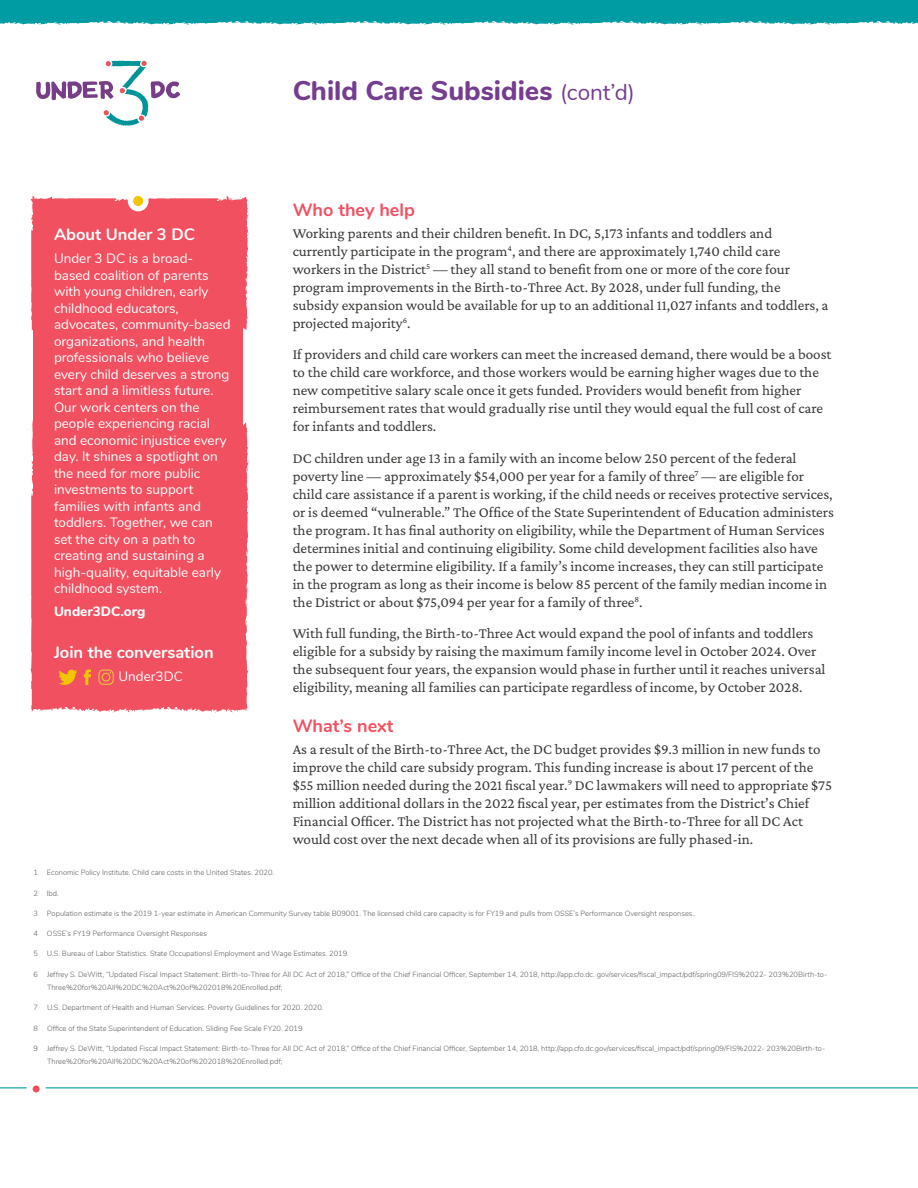
<style>
.page{position:relative;width:918px;height:1188px;background:#fff}
.page>*{position:absolute;margin:0;border:0;box-sizing:border-box;transform-origin:0 0}
.t1{font:800 27px "Nunito";color:#753d90}
.t2{font:700 18px "Nunito";color:#f15060}
.t3{font:700 16.5px "Nunito";color:#fff}
.t4{font:200 15px/18px "Crimson Pro";color:#373a36}
.t5{font:13.5px/16.5px "Nunito";color:#fff}
.t6{font:800 13.5px "Nunito";color:#fff}
.t7{font:300 7.5px/13.5px "Nunito";color:#5f615e}
.s1{font-weight:400;font-size:22.5px}
</style>
<div class="page">
<hr style="left:0;top:1087px;width:918px;height:1px;background:#009ca3">
<div style="left:33px;top:202px;width:210px;height:500px;background:#f15060"></div>
<svg style="left:36px;top:61px;width:144px;height:65px"></svg>
<svg style="left:0;top:0;width:918px;height:25px;background:#14a3aa"></svg>
<svg style="left:28px;top:195px;width:221px;height:136px"></svg>
<div style="left:130px;top:193px;width:16px;height:16px;background:#f1c500;border-radius:50%"></div>
<div style="left:128px;top:191px;width:21px;height:20px;border:5px solid #fff;border-radius:50%"></div>
<div style="left:30px;top:1082px;width:13px;height:14px;background:#f15060;border-radius:50%"></div>
<div style="left:27px;top:1079px;width:19px;height:20px;border:6px solid #fff;border-radius:50%"></div>
<svg style="left:28px;top:420px;width:221px;height:293px"></svg>
<p class="t3" style="left:54px;top:222px;width:142px">About Under 3 DC</p>
<p class="t5" style="left:54px;top:249px;width:178px">Under 3 DC is a broad&shy;based coalition of parents with young children, early childhood educators, advocates, community-based organizations, and health professionals who believe every child deserves a strong start and a limitless future.<br>Our work centers on the people experiencing racial and economic injustice every day. It shines a spotlight on the need for more public investments to support families with infants and toddlers. Together, we can set the city on a path to creating and sustaining a high-quality, equitable early childhood system.</p>
<p class="t6" style="left:54px;top:602px;width:93px">Under3DC.org</p>
<p class="t3" style="left:54px;top:640px;width:161px">Join the conversation</p>
<p class="t5" style="left:118px;top:667px;width:66px">Under3DC</p>
<h1 class="t1" style="left:293px;top:71px;width:344px">Child Care Subsidies <span class="s1">(cont’d)</span></h1>
<p class="t2" style="left:293px;top:197px;width:124px">Who they help</p>
<p class="t4" style="left:293px;top:224px;width:537px">Working parents and their children benefit. In DC, 5,173 infants and toddlers and currently participate in the program<sup>4</sup>, and there are approximately 1,740 child care workers in the District<sup>5</sup> — they all stand to benefit from one or more of the core four program improvements in the Birth-to-Three Act. By 2028, under full funding, the subsidy expansion would be available for up to an additional 11,027 infants and toddlers, a projected majority<sup>6</sup>.</p>
<p class="t4" style="left:293px;top:345px;width:540px">If providers and child care workers can meet the increased demand, there would be a boost to the child care workforce, and those workers would be earning higher wages due to the new competitive salary scale once it gets funded. Providers would benefit from higher reimbursement rates that would gradually rise until they would equal the full cost of care for infants and toddlers.</p>
<p class="t4" style="left:293px;top:449px;width:543px">DC children under age 13 in a family with an income below 250 percent of the federal poverty line — approximately $54,000 per year for a family of three<sup>7</sup> — are eligible for child care assistance if a parent is working, if the child needs or receives protective services, or is deemed “vulnerable.” The Office of the State Superintendent of Education administers the program. It has final authority on eligibility, while the Department of Human Services determines initial and continuing eligibility. Some child development facilities also have the power to determine eligibility. If a family’s income increases, they can still participate in the program as long as their income is below 85 percent of the family median income in the District or about $75,094 per year for a family of three<sup>8</sup>.</p>
<p class="t4" style="left:293px;top:624px;width:534px">With full funding, the Birth-to-Three Act would expand the pool of infants and toddlers eligible for a subsidy by raising the maximum family income level in October 2024. Over the subsequent four years, the expansion would phase in further until it reaches universal eligibility, meaning all families can participate regardless of income, by October 2028.</p>
<p class="t2" style="left:293px;top:713px;width:102px">What’s next</p>
<p class="t4" style="left:293px;top:740px;width:541px">As a result of the Birth-to-Three Act, the DC budget provides $9.3 million in new funds to improve the child care subsidy program. This funding increase is about 17 percent of the $55 million needed during the 2021 fiscal year.<sup>9</sup> DC lawmakers will need to appropriate $75 million additional dollars in the 2022 fiscal year, per estimates from the District’s Chief Financial Officer. The District has not projected what the Birth-to-Three for all DC Act would cost over the next decade when all of its provisions are fully phased-in.</p>
<p class="t7" style="left:33px;top:866px;width:242px">1 Economic Policy Institute. Child care costs in the United States. 2020.</p>
<p class="t7" style="left:33px;top:886px;width:27px">2 lbd.</p>
<p class="t7" style="left:33px;top:906px;width:664px">3 Population estimate is the 2019 1-year estimate in American Community Survey table B09001. The licensed child care capacity is for FY19 and pulls from OSSE’s Performance Oversight responses..</p>
<p class="t7" style="left:33px;top:926px;width:175px">4 OSSE’s FY19 Performance Oversight Responses</p>
<p class="t7" style="left:33px;top:947px;width:317px">5 U.S. Bureau of Labor Statistics. State Occupationsl Employment and Wage Estimates. 2019.</p>
<p class="t7" style="left:47px;top:967px;width:782px;text-indent:-14px">6 Jeffrey S. DeWitt, “Updated Fiscal Impact Statement: Birth-to-Three for All DC Act of 2018,” Office of the Chief Financial Officer, September 14, 2018, http://app.cfo.dc. gov/services/fiscal_impact/pdf/spring09/FIS%2022- 203%20Birth-to-<br>Three%20for%20All%20DC%20Act%20of%202018%20Enrolled.pdf;</p>
<p class="t7" style="left:34px;top:1001px;width:292px">7 U.S. Department of Health and Human Services. Poverty Guidelines for 2020. 2020.</p>
<p class="t7" style="left:34px;top:1021px;width:271px">8 Office of the State Superintendent of Education. Sliding Fee Scale FY20. 2019</p>
<p class="t7" style="left:47px;top:1041px;width:780px;text-indent:-14px">9 Jeffrey S. DeWitt, “Updated Fiscal Impact Statement: Birth-to-Three for All DC Act of 2018,” Office of the Chief Financial Officer, September 14, 2018, http://app.cfo.dc.gov/services/fiscal_impact/pdf/spring09/FIS%2022- 203%20Birth-to-<br>Three%20for%20All%20DC%20Act%20of%202018%20Enrolled.pdf;</p>
</div>
